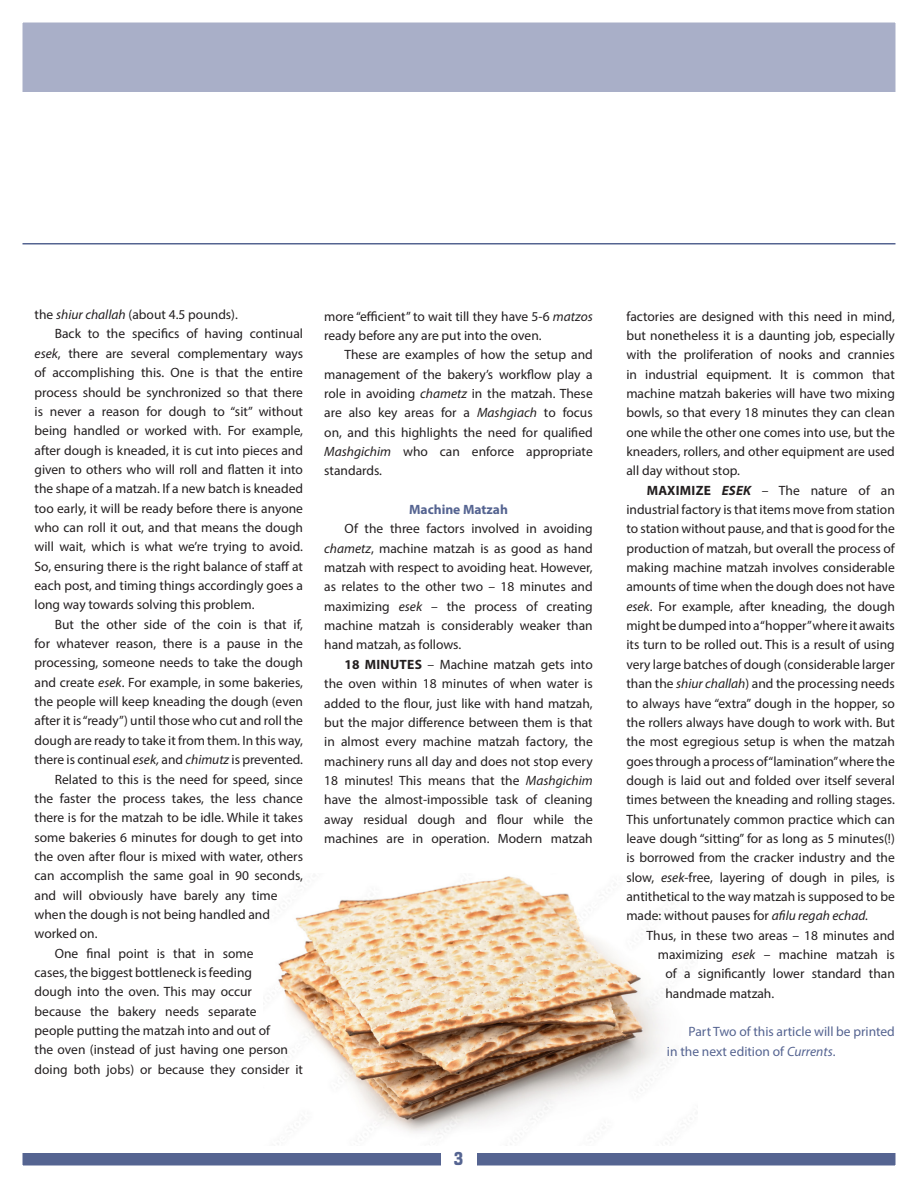
<style>
.page{position:relative;width:918px;height:1188px;background:#fff}
.page>*{position:absolute;margin:0;border:0;box-sizing:border-box;transform-origin:0 0}
.t1{font:18px "Gineso Nor Bla";color:#556491}
.t2{font:13.5px/19.4px "Myriad Pro";color:#231f20;text-align:justify}
.t3{font:13.5px/19.4px "Myriad Pro";color:#556491}
.t4{font:700 13.5px "Myriad Pro";color:#556491}
.s1{font-style:italic}
.s2{font-weight:700}
.s3{font-weight:700;font-style:italic}
</style>
<div class="page">
<img style="left:277px;top:876px;width:416px;height:269px">
<div style="left:0;top:1154px;width:918px;height:32px;background:#556491"></div>
<div style="left:0;top:11px;width:918px;height:80px;background:#a9afc8"></div>
<hr style="left:0;top:243px;width:918px;height:2px;background:#556491">
<div style="left:441px;top:1146px;width:36px;height:23px;background:#fff"></div>
<div style="left:0;top:0;width:918px;height:1188px;border:22px solid #fff"></div>
<svg style="left:917px;top:0;width:1px;height:1188px"></svg>
<p class="t2" style="left:35px;top:305px;width:205px">the <span class="s1">shiur challah</span> (about 4.5 pounds).</p>
<p class="t2" style="left:35px;top:324px;width:270px;text-indent:20px">Back to the specifics of having continual <span class="s1">esek</span>, there are several complementary ways of accomplishing this. One is that the entire process should be synchronized so that there is never a reason for dough to “sit” without being handled or worked with. For example, after dough is kneaded, it is cut into pieces and given to others who will roll and flatten it into the shape of a matzah. If a new batch is kneaded too early, it will be ready before there is anyone who can roll it out, and that means the dough will wait, which is what we’re trying to avoid.<br>So, ensuring there is the right balance of staff at each post, and timing things accordingly goes a long way towards solving this problem.</p>
<p class="t2" style="left:35px;top:614px;width:270px;text-indent:20px">But the other side of the coin is that if, for whatever reason, there is a pause in the processing, someone needs to take the dough and create <span class="s1">esek</span>. For example, in some bakeries, the people will keep kneading the dough (even after it is “ready”) until those who cut and roll the dough are ready to take it from them. In this way, there is continual <span class="s1">esek,</span> and <span class="s1">chimutz</span> is prevented.</p>
<p class="t2" style="left:35px;top:769px;width:270px;text-align:left;text-indent:20px">Related to this is the need for speed, since the faster the process takes, the less chance there is for the matzah to be idle. While it takes some bakeries 6 minutes for dough to get into the oven after flour is mixed with water, others can accomplish the same goal in 90 seconds, and will obviously have barely any time when the dough is not being handled and worked on.</p>
<p class="t2" style="left:35px;top:943px;width:270px;text-align:left;text-indent:20px">One final point is that in some<br>cases, the biggest bottleneck is feeding<br>dough into the oven. This may occur<br>because the bakery needs separate<br>people putting the matzah into and out of<br>the oven (instead of just having one person doing both jobs) or because they consider it</p>
<p class="t2" style="left:324px;top:306px;width:270px">more “efficient” to wait till they have 5-6 <span class="s1">matzos </span>ready before any are put into the oven.</p>
<p class="t2" style="left:324px;top:345px;width:270px;text-indent:20px">These are examples of how the setup and management of the bakery’s workflow play a role in avoiding <span class="s1">chametz</span> in the matzah. These are also key areas for a <span class="s1">Mashgiach</span> to focus on, and this highlights the need for qualified <span class="s1">Mashgichim</span> who can enforce appropriate standards.</p>
<p class="t4" style="left:409px;top:501px;width:100px">Machine Matzah</p>
<p class="t2" style="left:324px;top:519px;width:270px;text-indent:20px">Of the three factors involved in avoiding <span class="s1">chametz</span>, machine matzah is as good as hand matzah with respect to avoiding heat. However, as relates to the other two – 18 minutes and maximizing <span class="s1">esek</span> – the process of creating machine matzah is considerably weaker than hand matzah, as follows.</p>
<p class="t2" style="left:324px;top:654px;width:270px;text-indent:20px"><span class="s2">18 MINUTES</span> – Machine matzah gets into the oven within 18 minutes of when water is added to the flour, just like with hand matzah, but the major difference between them is that in almost every machine matzah factory, the machinery runs all day and does not stop every 18 minutes! This means that the <span class="s1">Mashgichim </span>have the almost-impossible task of cleaning away residual dough and flour while the machines are in operation. Modern matzah</p>
<p class="t1" style="left:454px;top:1147px;width:11px">3</p>
<p class="t2" style="left:626px;top:306px;width:270px">factories are designed with this need in mind, but nonetheless it is a daunting job, especially with the proliferation of nooks and crannies in industrial equipment. It is common that machine matzah bakeries will have two mixing bowls, so that every 18 minutes they can clean one while the other one comes into use, but the kneaders, rollers, and other equipment are used all day without stop.</p>
<p class="t2" style="left:626px;top:480px;width:270px;text-indent:20px"><span class="s2">MAXIMIZE</span> <span class="s3">ESEK</span> – The nature of an industrial factory is that items move from station to station without pause, and that is good for the production of matzah, but overall the process of making machine matzah involves considerable amounts of time when the dough does not have <span class="s1">esek</span>. For example, after kneading, the dough might be dumped into a “hopper” where it awaits its turn to be rolled out. This is a result of using very large batches of dough (considerable larger than the <span class="s1">shiur challah</span>) and the processing needs to always have “extra” dough in the hopper, so the rollers always have dough to work with. But the most egregious setup is when the matzah goes through a process of “lamination” where the dough is laid out and folded over itself several times between the kneading and rolling stages.<br>This unfortunately common practice which can leave dough “sitting” for as long as 5 minutes(!) is borrowed from the cracker industry and the slow, <span class="s1">esek</span>-free, layering of dough in piles, is antithetical to the way matzah is supposed to be made: without pauses for <span class="s1">afilu regah echad.</span></p>
<p class="t2" style="left:647px;top:925px;width:250px">Thus, in these two areas – 18 minutes and</p>
<p class="t2" style="left:658px;top:945px;width:238px">maximizing <span class="s1">esek</span> – machine matzah is</p>
<p class="t2" style="left:665px;top:964px;width:231px">of a significantly lower standard than</p>
<p class="t2" style="left:665px;top:983px;width:110px">handmade matzah.</p>
<p class="t3" style="left:667px;top:1022px;width:230px;text-indent:22px">Part Two of this article will be printed in the next edition of <span class="s1">Currents</span>.</p>
</div>
